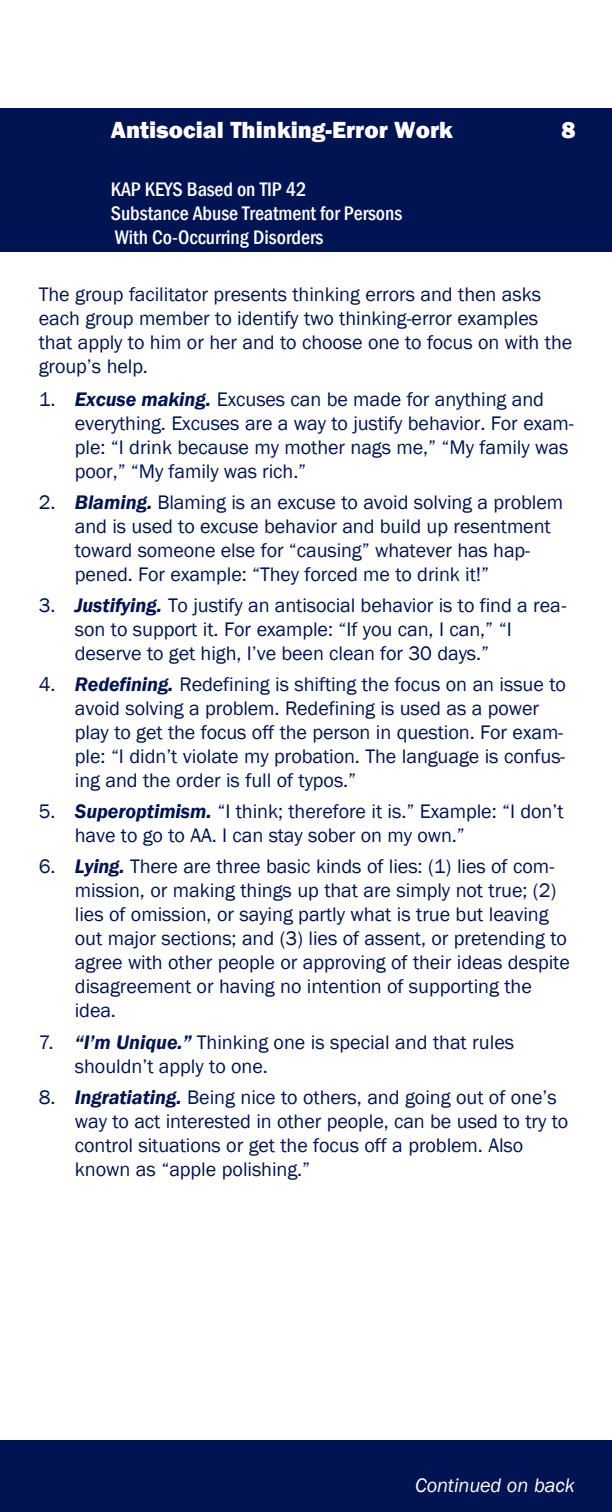
<style>
.page{position:relative;width:612px;height:1512px;background:#fff}
.page>*{position:absolute;margin:0;border:0;box-sizing:border-box;transform-origin:0 0}
.t1{font:800 24px "Franklin Gothic";color:#fff}
.t2{font:20.2px/24px "Franklin Gothic";letter-spacing:-.005em;color:#001353}
.t3{font:20.2px/24px "Franklin Gothic Medium Cond";letter-spacing:-.005em;color:#fff}
.t4{font:italic 20.2px "Franklin Gothic";letter-spacing:-.005em;color:#fff}
.s1{font-family:"Franklin Gothic Demi";font-style:italic}
</style>
<div class="page">
<div style="left:0;top:108px;width:612px;height:144px;background:#001353"></div>
<div style="left:0;top:1440px;width:612px;height:72px;background:#001353"></div>
<h1 class="t1" style="left:111px;top:116px;width:344px">Antisocial Thinking-Error Work</h1>
<p class="t1" style="left:562px;top:116px;width:16px">8</p>
<p class="t3" style="left:111px;top:177px;width:293px">KAP KEYS Based on TIP 42<br>Substance Abuse Treatment for Persons<br>With Co-Occurring Disorders</p>
<p class="t2" style="left:39px;top:282px;width:535px">The group facilitator presents thinking errors and then asks each group member to identify two thinking-error examples that apply to him or her and to choose one to focus on with the group’s help.</p>
<p class="t2" style="left:75px;top:386px;width:500px;text-indent:-36px">1. <span class="s1">Excuse making.</span> Excuses can be made for anything and everything. Excuses are a way to justify behavior. For exam&shy;ple: “I drink because my mother nags me,” “My family was poor,” “My family was rich.”</p>
<p class="t2" style="left:75px;top:490px;width:490px;text-indent:-36px">2. <span class="s1">Blaming.</span> Blaming is an excuse to avoid solving a problem and is used to excuse behavior and build up resentment toward someone else for “causing” whatever has hap&shy;pened. For example: “They forced me to drink it!”</p>
<p class="t2" style="left:75px;top:593px;width:493px;text-indent:-36px">3. <span class="s1">Justifying.</span> To justify an antisocial behavior is to find a rea&shy;son to support it. For example: “If you can, I can,” “I deserve to get high, I’ve been clean for 30 days.”</p>
<p class="t2" style="left:75px;top:672px;width:493px;text-indent:-36px">4. <span class="s1">Redefining.</span> Redefining is shifting the focus on an issue to avoid solving a problem. Redefining is used as a power play to get the focus off the person in question. For exam&shy;ple: “I didn’t violate my probation. The language is confus&shy;ing and the order is full of typos.”</p>
<p class="t2" style="left:75px;top:799px;width:490px;text-indent:-36px">5. <span class="s1">Superoptimism.</span> “I think; therefore it is.” Example: “I don’t have to go to AA. I can stay sober on my own.”</p>
<p class="t2" style="left:75px;top:854px;width:497px;text-indent:-36px">6. <span class="s1">Lying.</span> There are three basic kinds of lies: (1) lies of com&shy;mission, or making things up that are simply not true; (2) lies of omission, or saying partly what is true but leaving out major sections; and (3) lies of assent, or pretending to agree with other people or approving of their ideas despite disagreement or having no intention of supporting the idea.</p>
<p class="t2" style="left:75px;top:1030px;width:441px;text-indent:-36px">7. <span class="s1">“I’m Unique.”</span> Thinking one is special and that rules shouldn’t apply to one.</p>
<p class="t2" style="left:75px;top:1085px;width:495px;text-indent:-36px">8. <span class="s1">Ingratiating.</span> Being nice to others, and going out of one’s way to act interested in other people, can be used to try to control situations or get the focus off a problem. Also known as “apple polishing.”</p>
<p class="t4" style="left:415px;top:1474px;width:161px">Continued on back</p>
</div>
